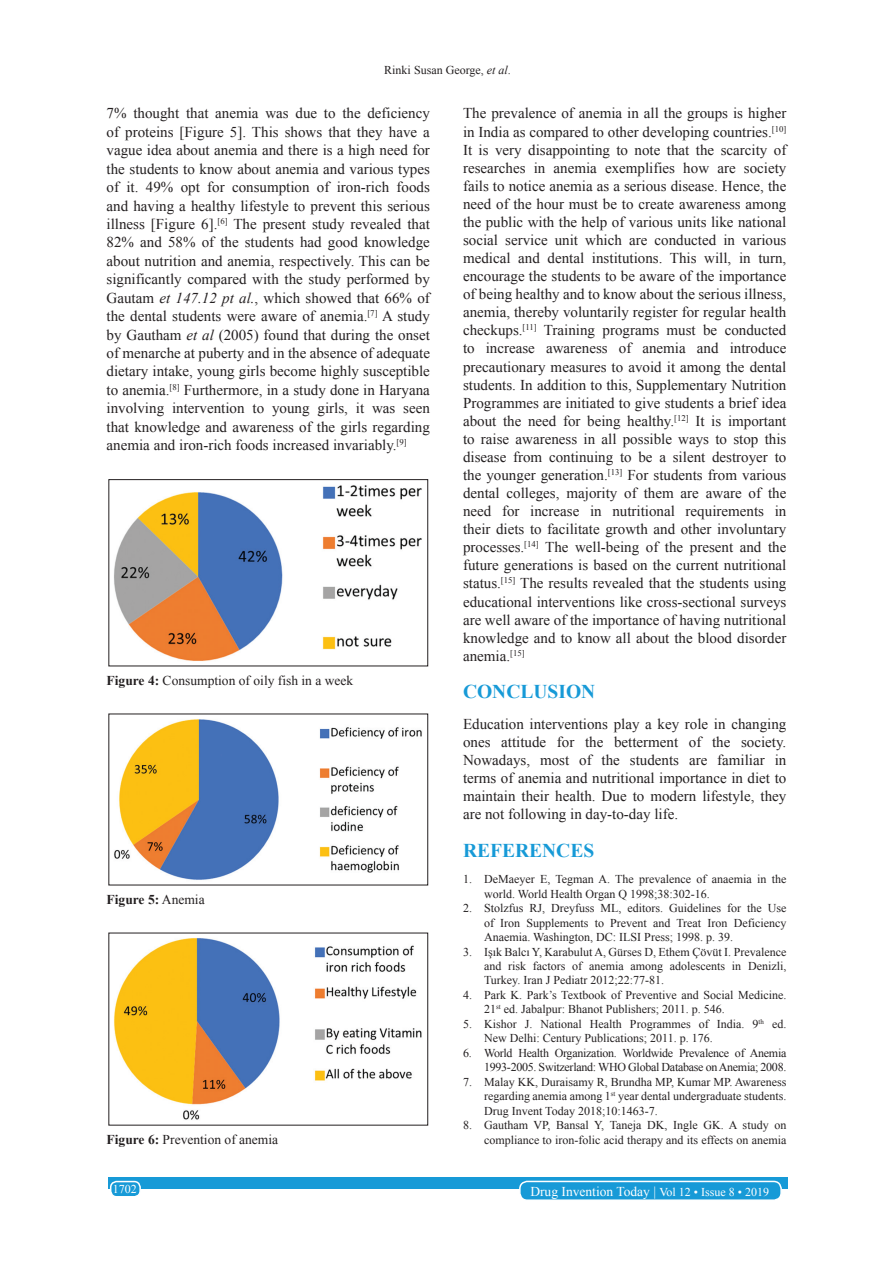
<style>
.page{position:relative;width:893px;height:1263px;background:#fff}
.page>*{position:absolute;margin:0;border:0;box-sizing:border-box;transform-origin:0 0}
.t1{font:700 19.5px "Times New Roman";color:#179ad7}
.TX{font:15px/18px "Times New Roman";color:#231f20;text-align:justify}
.FGC{font:13.5px "Times New Roman";color:#231f20}
.foot1{font:13.5px "Times New Roman";color:#fff}
.FGC-2{font:700 13.5px "Times New Roman";color:#231f20}
.REF{font:12px/14.4px "Times New Roman";color:#231f20}
.REF-2{font:12px/14.4px "Times New Roman";letter-spacing:-.025em;color:#231f20;text-align:right}
.foot1-2{font:12px "Times New Roman";color:#fff}
.s1{font-style:italic}
.s2{font-weight:700}
.s3{font-weight:400}
.s4{font-size:12px}
</style>
<div class="page">
<div style="left:108px;top:1177px;width:679px;height:12px;background:#179ad7"></div>
<div style="left:519px;top:1181px;width:261px;height:19px;background:#179ad7;border-radius:7px"></div>
<div style="left:519px;top:1180px;width:262px;height:21px;border:2px solid #fff;border-radius:7px"></div>
<div style="left:111px;top:1181px;width:29px;height:15px;background:#179ad7;border-radius:6px"></div>
<div style="left:110px;top:1180px;width:31px;height:17px;border:2px solid #fff;border-radius:6px"></div>
<img style="left:114px;top:485px;width:308px;height:176px">
<div style="left:109px;top:479px;width:319px;height:187px;border:1px solid #231f20"></div>
<img style="left:114px;top:719px;width:308px;height:161px">
<img style="left:114px;top:938px;width:308px;height:182px">
<p class="REF" style="left:384px;top:63px;width:128px">Rinki Susan George, <span class="s1">et al</span>.</p>
<p class="TX" style="left:106px;top:104px;width:325px;line-height:18.5px">7% thought that anemia was due to the deficiency of proteins [Figure 5]. This shows that they have a vague idea about anemia and there is a high need for the students to know about anemia and various types of it. 49% opt for consumption of iron-rich foods and having a healthy lifestyle to prevent this serious illness [Figure 6].<sup>[6]</sup> The present study revealed that 82% and 58% of the students had good knowledge about nutrition and anemia, respectively. This can be significantly compared with the study performed by Gautam <span class="s1">et 147.12 pt al.</span>, which showed that 66% of the dental students were aware of anemia.<sup>[7]</sup> A study by Gautham <span class="s1">et al</span> (2005) found that during the onset of menarche at puberty and in the absence of adequate dietary intake, young girls become highly susceptible to anemia.<sup>[8]</sup> Furthermore, in a study done in Haryana involving intervention to young girls, it was seen that knowledge and awareness of the girls regarding anemia and iron-rich foods increased invariably.<sup>[9]</sup></p>
<p class="TX" style="left:463px;top:104px;width:325px">The prevalence of anemia in all the groups is higher in India as compared to other developing countries.<sup>[10] </sup>It is very disappointing to note that the scarcity of researches in anemia exemplifies how are society fails to notice anemia as a serious disease. Hence, the need of the hour must be to create awareness among the public with the help of various units like national social service unit which are conducted in various medical and dental institutions. This will, in turn, encourage the students to be aware of the importance of being healthy and to know about the serious illness, anemia, thereby voluntarily register for regular health checkups.<sup>[11]</sup> Training programs must be conducted to increase awareness of anemia and introduce precautionary measures to avoid it among the dental students. In addition to this, Supplementary Nutrition Programmes are initiated to give students a brief idea about the need for being healthy.<sup>[12]</sup> It is important to raise awareness in all possible ways to stop this disease from continuing to be a silent destroyer to the younger generation.<sup>[13]</sup> For students from various dental colleges, majority of them are aware of the need for increase in nutritional requirements in their diets to facilitate growth and other involuntary processes.<sup>[14]</sup> The well-being of the present and the future generations is based on the current nutritional status.<sup>[15]</sup> The results revealed that the students using educational interventions like cross-sectional surveys are well aware of the importance of having nutritional knowledge and to know all about the blood disorder anemia.<sup>[15]</sup></p>
<h1 class="t1" style="left:463px;top:678px;width:134px">CONCLUSION</h1>
<p class="TX" style="left:463px;top:714px;width:325px">Education interventions play a key role in changing ones attitude for the betterment of the society.<br>Nowadays, most of the students are familiar in terms of anemia and nutritional importance in diet to maintain their health. Due to modern lifestyle, they are not following in day-to-day life.</p>
<h1 class="t1" style="left:463px;top:836px;width:133px">REFERENCES</h1>
<p class="REF" style="left:484px;top:871px;width:304px;text-indent:-21px">1. DeMaeyer E, Tegman A. The prevalence of anaemia in the world. World Health Organ Q 1998;38:302-16.</p>
<p class="REF" style="left:484px;top:900px;width:304px;text-align:justify;text-indent:-21px">2. Stolzfus RJ, Dreyfuss ML, editors. Guidelines for the Use of Iron Supplements to Prevent and Treat Iron Deficiency Anaemia. Washington, DC: ILSI Press; 1998. p. 39.</p>
<p class="REF" style="left:484px;top:944px;width:304px;text-align:justify;text-indent:-21px">3. Işık Balcı Y, Karabulut A, Gürses D, Ethem Çövüt I. Prevalence and risk factors of anemia among adolescents in Denizli, Turkey. Iran J Pediatr 2012;22:77-81.</p>
<p class="REF" style="left:484px;top:987px;width:304px;text-indent:-21px">4. Park K. Park’s Textbook of Preventive and Social Medicine.<br>21<sup>st</sup> ed. Jabalpur: Bhanot Publishers; 2011. p. 546.</p>
<p class="REF" style="left:484px;top:1016px;width:304px;text-indent:-21px">5. Kishor J. National Health Programmes of India. 9<sup>th</sup> ed.<br>New Delhi: Century Publications; 2011. p. 176.</p>
<p class="REF-2" style="left:463px;top:1045px;width:325px">6. World Health Organization. Worldwide Prevalence of Anemia<br>1993-2005. Switzerland: WHO Global Database on Anemia; 2008.</p>
<p class="REF" style="left:484px;top:1074px;width:304px;text-align:justify;text-indent:-21px">7. Malay KK, Duraisamy R, Brundha MP, Kumar MP. Awareness regarding anemia among 1<sup>st</sup> year dental undergraduate students.<br>Drug Invent Today 2018;10:1463-7.</p>
<p class="REF" style="left:463px;top:1117px;width:325px;text-align:right">8. Gautham VP, Bansal Y, Taneja DK, Ingle GK. A study on compliance to iron-folic acid therapy and its effects on anemia</p>
<p class="FGC" style="left:106px;top:670px;width:248px"><span class="s2">Figure 4:</span> Consumption of oily fish in a week</p>
<p class="FGC-2" style="left:106px;top:889px;width:99px">Figure 5: <span class="s3">Anemia</span></p>
<p class="FGC" style="left:106px;top:1129px;width:173px"><span class="s2">Figure 6:</span> Prevention of anemia</p>
<p class="foot1-2" style="left:113px;top:1180px;width:25px">1702</p>
<p class="foot1" style="left:530px;top:1181px;width:240px">Drug Invention Today | <span class="s4">Vol 12 • Issue 8 • 2019</span></p>
</div>
